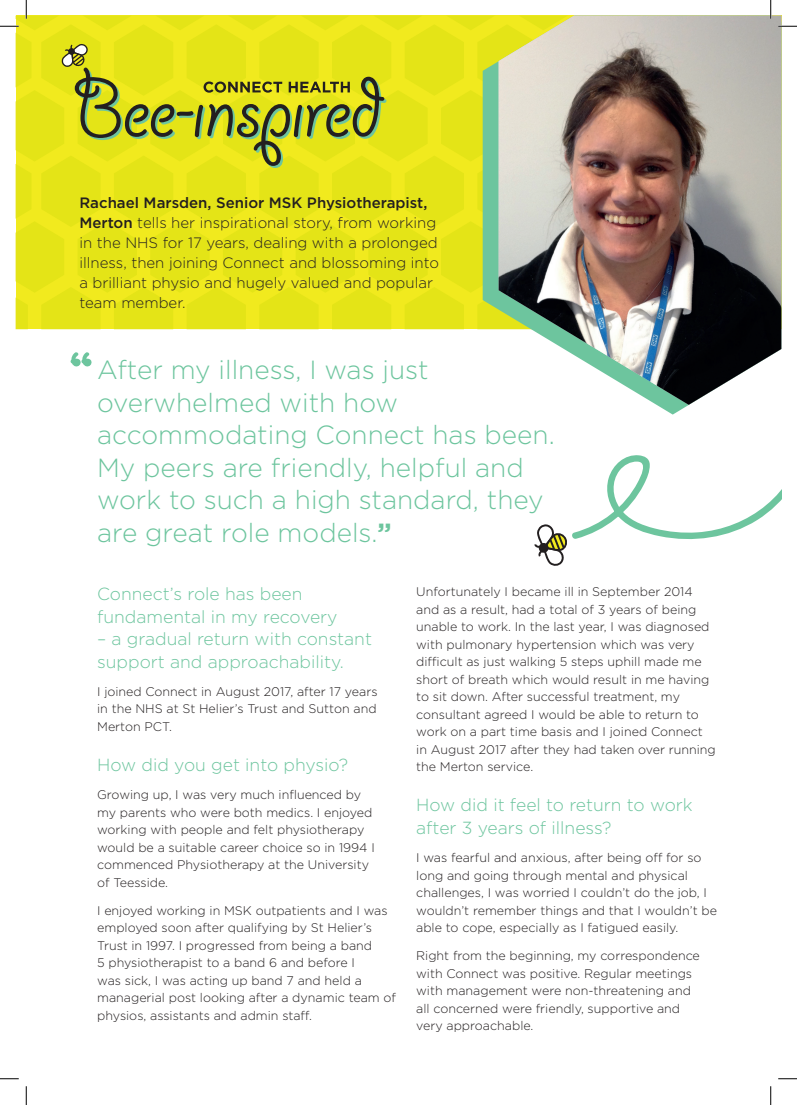
<style>
.page{position:relative;width:797px;height:1105px;background:#fff}
.page>*{position:absolute;margin:0;border:0;box-sizing:border-box;transform-origin:0 0}
.t1{font:300 26.25px/32.5px "Gotham";color:#6dc59e}
.t2{font:300 17.5px/22.5px "Gotham";color:#6dc59e}
.t3{font:300 15px/20px "Gotham";color:#231f20}
.t4{font:300 12.5px/17.5px "Gotham";color:#231f20}
.s1{font-weight:500}
.s2{font-weight:700}
</style>
<div class="page">
<svg style="left:70px;top:352px;width:22px;height:15px"></svg>
<img style="left:498px;top:329px;width:283px;height:76px">
<svg style="left:534px;top:455px;width:247px;height:111px"></svg>
<svg style="left:0;top:1078px;width:19px;height:1px"></svg>
<svg style="left:778px;top:1078px;width:19px;height:1px"></svg>
<svg style="left:25px;top:1086px;width:2px;height:19px"></svg>
<svg style="left:0;top:0;width:797px;height:329px"></svg>
<svg style="left:770px;top:1086px;width:1px;height:19px"></svg>
<p class="t3" style="left:79px;top:193px;width:361px"><span class="s1">Rachael Marsden, Senior MSK Physiotherapist, Merton</span> tells her inspirational story, from working in the NHS for 17 years, dealing with a prolonged illness, then joining Connect and blossoming into a brilliant physio and hugely valued and popular team member.</p>
<h1 class="t1" style="left:97px;top:353px;width:459px">After my illness, I was just overwhelmed with how accommodating Connect has been.<br>My peers are friendly, helpful and work to such a high standard, they are great role models.<span class="s2">”</span></h1>
<h2 class="t2" style="left:97px;top:582px;width:242px">Connect’s role has been fundamental in my recovery</h2>
<h2 class="t2" style="left:97px;top:627px;width:276px">– a gradual return with constant support and approachability.</h2>
<p class="t4" style="left:97px;top:682px;width:282px;text-align:justify">I joined Connect in August 2017, after 17 years in the NHS at St Helier’s Trust and Sutton and Merton PCT.</p>
<h2 class="t2" style="left:97px;top:753px;width:252px">How did you get into physio?</h2>
<p class="t4" style="left:97px;top:786px;width:279px">Growing up, I was very much influenced by my parents who were both medics. I enjoyed working with people and felt physiotherapy would be a suitable career choice so in 1994 I commenced Physiotherapy at the University of Teesside.</p>
<p class="t4" style="left:97px;top:901px;width:300px">I enjoyed working in MSK outpatients and I was employed soon after qualifying by St Helier’s Trust in 1997. I progressed from being a band<br>5 physiotherapist to a band 6 and before I<br>was sick, I was acting up band 7 and held a managerial post looking after a dynamic team of physios, assistants and admin staff.</p>
<p class="t4" style="left:416px;top:583px;width:301px">Unfortunately I became ill in September 2014 and as a result, had a total of 3 years of being unable to work. In the last year, I was diagnosed with pulmonary hypertension which was very difficult as just walking 5 steps uphill made me short of breath which would result in me having to sit down. After successful treatment, my consultant agreed I would be able to return to work on a part time basis and I joined Connect in August 2017 after they had taken over running the Merton service.</p>
<h2 class="t2" style="left:416px;top:793px;width:278px">How did it feel to return to work after 3 years of illness?</h2>
<p class="t4" style="left:416px;top:848px;width:302px">I was fearful and anxious, after being off for so long and going through mental and physical challenges, I was worried I couldn’t do the job, I wouldn’t remember things and that I wouldn’t be able to cope, especially as I fatigued easily.</p>
<p class="t4" style="left:416px;top:947px;width:285px">Right from the beginning, my correspondence with Connect was positive. Regular meetings with management were non-threatening and all concerned were friendly, supportive and very approachable.</p>
</div>
